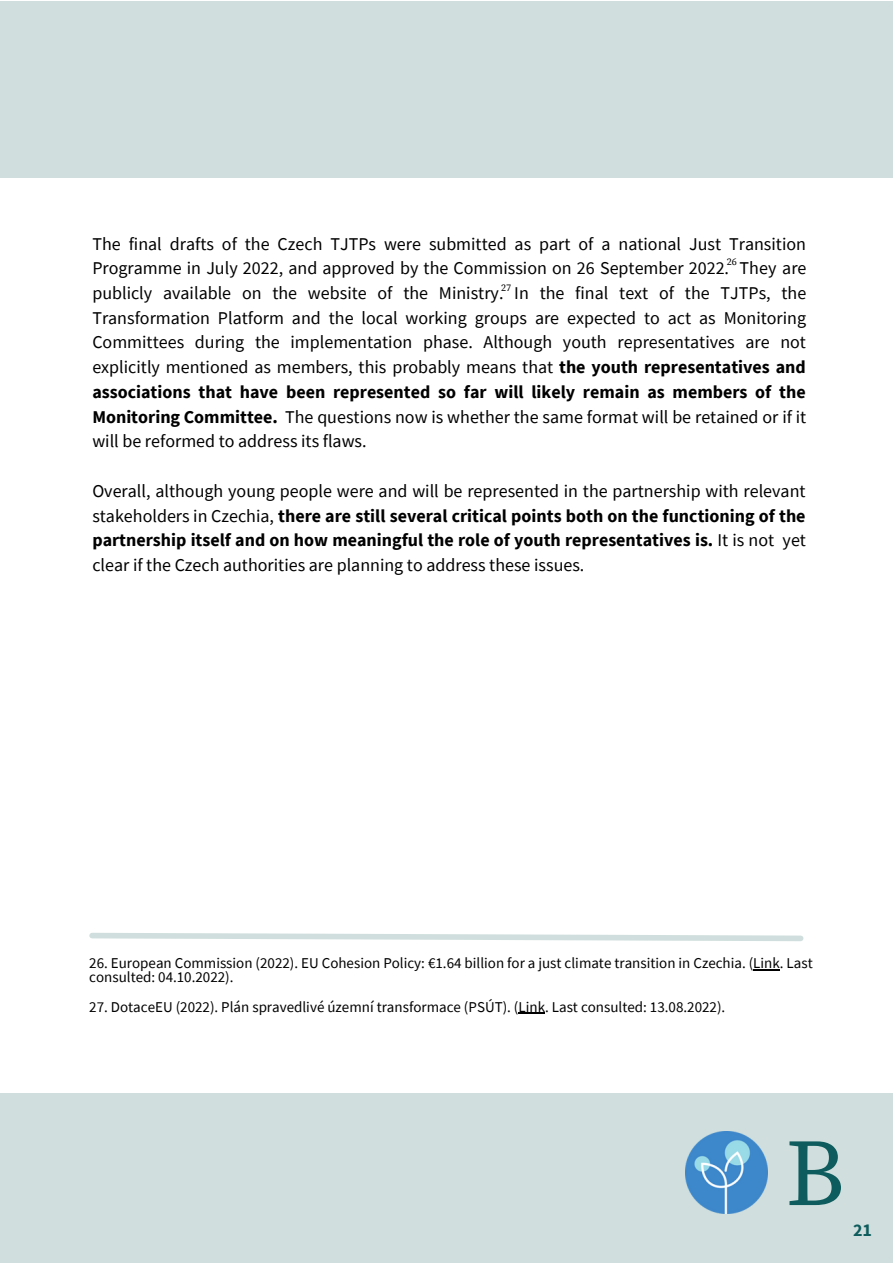
<style>
.page{position:relative;width:893px;height:1264px;background:#fff}
.page>*{position:absolute;margin:0;border:0;box-sizing:border-box;transform-origin:0 0}
.t1{font:95.1px "Source Serif Pro";color:#0e5c5d}
.t2{font:18px/24.8px "Source Sans Pro";color:#000;text-align:justify}
.t3{font:700 18px "Source Sans Pro";color:#0e5c5d}
.t4{font:15px/14.5px "Source Sans Pro";color:#000}
.t5{font:10.05px "Source Serif Pro";color:#000}
.s1{font-weight:700}
</style>
<div class="page">
<div style="left:0;top:1px;width:892px;height:176px;background:#d0dfdd"></div>
<hr style="left:753px;top:968px;width:26px;height:2px;background:#000">
<svg style="left:518px;top:1012px;width:27px;height:1px"></svg>
<svg style="left:89px;top:933px;width:715px;height:8px"></svg>
<div style="left:0;top:1092px;width:892px;height:170px;background:#d0dfdd"></div>
<img style="left:685px;top:1131px;width:82px;height:82px">
<p class="t2" style="left:92px;top:231px;width:715px">The final drafts of the Czech TJTPs were submitted as part of a national Just Transition Programme in July 2022, and approved by the Commission on 26 September 2022. They are publicly available on the website of the Ministry. In the final text of the TJTPs, the Transformation Platform and the local working groups are expected to act as Monitoring Committees during the implementation phase. Although youth representatives are not explicitly mentioned as members, this probably means that <span class="s1">the youth representatives and associations that have been represented so far will likely remain as members of the Monitoring Committee.</span> The questions now is whether the same format will be retained or if it will be reformed to address its flaws.</p>
<p class="t2" style="left:92px;top:478px;width:715px">Overall, although young people were and will be represented in the partnership with relevant stakeholders in Czechia, <span class="s1">there are still several critical points both on the functioning of the partnership itself and on how meaningful the role of youth representatives is.</span> It is not yet clear if the Czech authorities are planning to address these issues.</p>
<p class="t5" style="left:726px;top:255px;width:12px">26</p>
<p class="t5" style="left:501px;top:281px;width:12px">27</p>
<p class="t4" style="left:89px;top:955px;width:725px">26. European Commission (2022). EU Cohesion Policy: €1.64 billion for a just climate transition in Czechia. (Link. Last consulted: 04.10.2022).</p>
<p class="t4" style="left:89px;top:999px;width:637px">27. DotaceEU (2022). Plán spravedlivé územní transformace (PSÚT). (Link. Last consulted: 13.08.2022).</p>
<h1 class="t1" style="left:785px;top:1117px;width:61px">B</h1>
<p class="t3" style="left:852px;top:1218px;width:20px">21</p>
</div>
